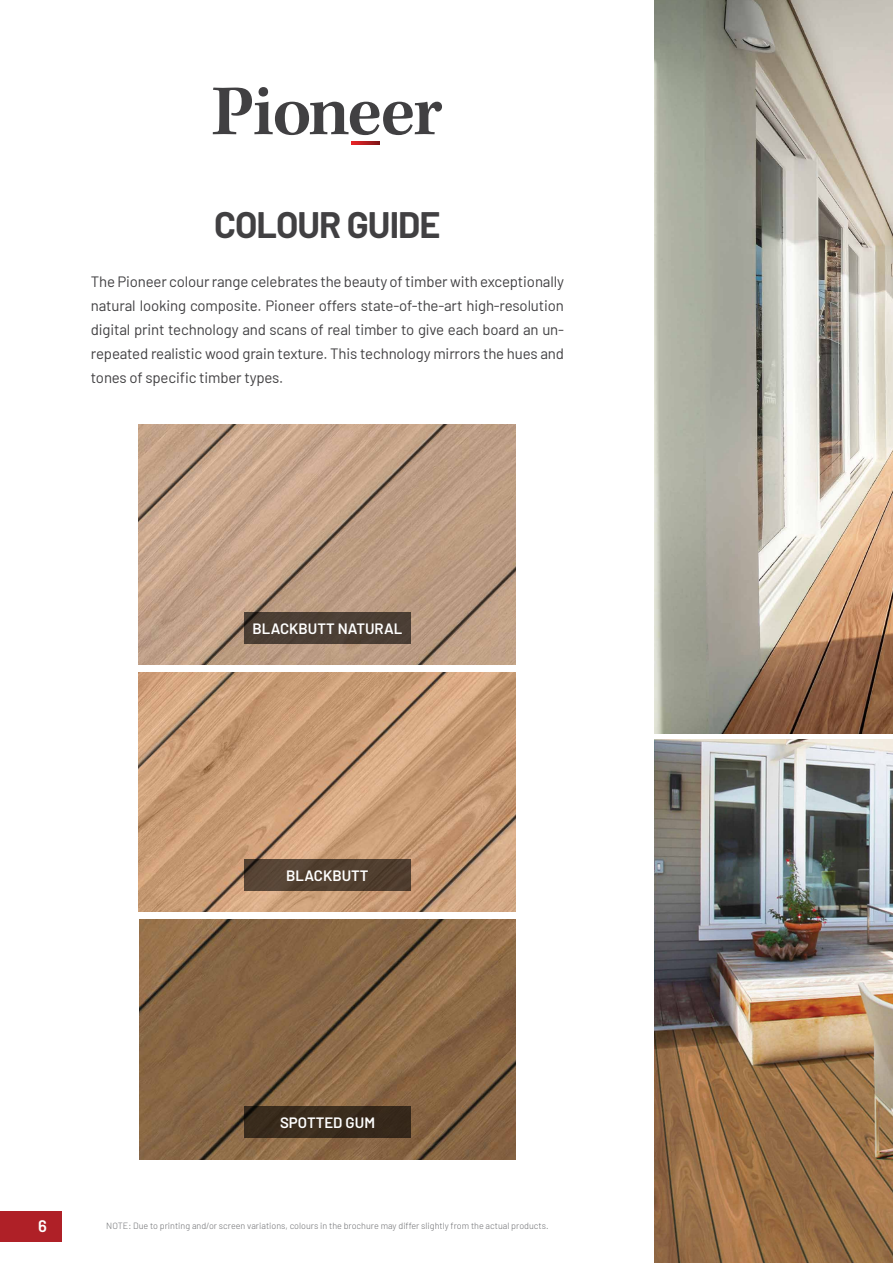
<style>
.page{position:relative;width:893px;height:1263px;background:#fff}
.page>*{position:absolute;margin:0;border:0;box-sizing:border-box;transform-origin:0 0}
.t1{font:700 36px "Barlow";letter-spacing:-.025em;color:#414042}
.t2{font:600 16.65px "Barlow";color:#fff}
.t3{font:15px/24px "Barlow";letter-spacing:-.01em;color:#414042;text-align:justify}
.t4{font:600 15px "Barlow";color:#fff}
.t5{font:300 9px "Barlow";color:#6d6e71}
</style>
<div class="page">
<div style="left:0;top:1211px;width:62px;height:31px;background:#af2027"></div>
<img style="left:139px;top:672px;width:377px;height:240px">
<img style="left:655px;top:740px;width:238px;height:523px">
<img style="left:655px;top:0;width:238px;height:733px">
<svg style="left:213px;top:87px;width:229px;height:48px"></svg>
<svg style="left:352px;top:141px;width:28px;height:4px"></svg>
<img style="left:139px;top:919px;width:377px;height:240px">
<div style="left:244px;top:1106px;width:167px;height:32px;background:#382a1c"></div>
<div style="left:244px;top:859px;width:167px;height:32px;background:#534132"></div>
<img style="left:139px;top:425px;width:377px;height:239px">
<div style="left:244px;top:612px;width:167px;height:31px;background:#4b3e34"></div>
<h1 class="t1" style="left:214px;top:199px;width:228px">COLOUR GUIDE</h1>
<p class="t3" style="left:91px;top:269px;width:475px">The Pioneer colour range celebrates the beauty of timber with exceptionally natural looking composite. Pioneer offers state-of-the-art high-resolution digital print technology and scans of real timber to give each board an un&shy;repeated realistic wood grain texture. This technology mirrors the hues and tones of specific timber types.</p>
<p class="t4" style="left:252px;top:617px;width:152px">BLACKBUTT NATURAL</p>
<p class="t4" style="left:286px;top:865px;width:84px">BLACKBUTT</p>
<p class="t2" style="left:38px;top:1213px;width:10px">6</p>
<p class="t4" style="left:280px;top:1112px;width:96px">SPOTTED GUM</p>
<p class="t5" style="left:106px;top:1220px;width:444px">NOTE: Due to printing and/or screen variations, colours in the brochure may differ slightly from the actual products.</p>
</div>
